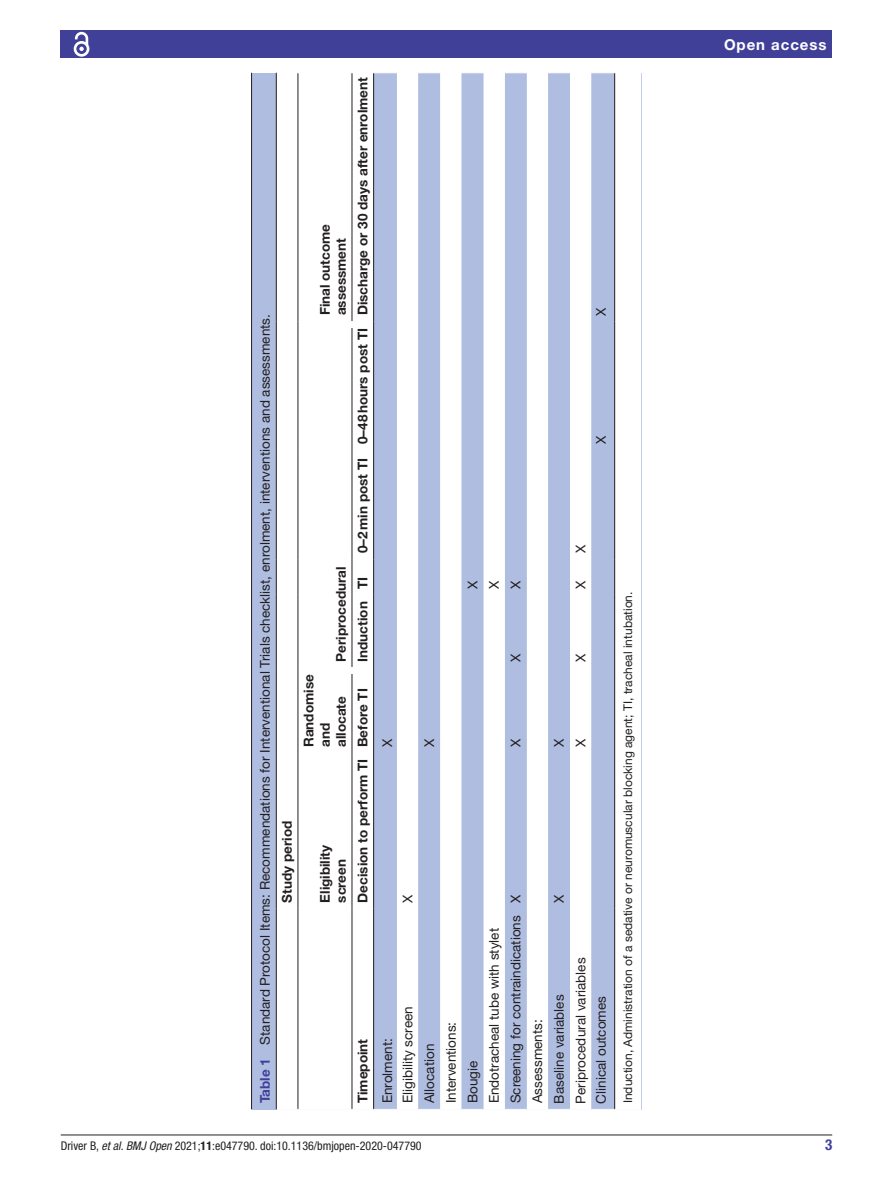
<style>
.page{position:relative;width:893px;height:1191px;background:#fff}
.page>*{position:absolute;margin:0;border:0;box-sizing:border-box;transform-origin:0 0}
.t1{font:700 15px "Helvetica Neue LT Std";letter-spacing:.065em;color:#fff}
.t2{font:700 condensed 15px "Helvetica Neue LT Std";color:#414099}
.t3{font:13.5px/21.6px "Helvetica Neue LT Std";color:#231f20}
.t4{font:700 13.5px/16.2px "Helvetica Neue LT Std";color:#231f20}
.t5{font:12px "Helvetica Neue LT Std";color:#231f20}
.t6{font:condensed 12px "Helvetica Neue LT Std";color:#231f20}
.s1{font-weight:700;color:#414099}
.s2{font-weight:700}
.s3{font-style:italic}
</style>
<div class="page">
<hr style="left:61px;top:1134px;width:771px;height:1px;background:#231f20">
<div style="left:61px;top:31px;width:771px;height:27px;background:#414099"></div>
<svg style="left:73px;top:31px;width:17px;height:26px"></svg>
<div style="left:252px;top:73px;width:389px;height:1036px;background:#afbde1"></div>
<hr style="left:251px;top:73px;width:1px;height:1036px;background:#231f20">
<div style="left:277px;top:73px;width:364px;height:1036px;background:#fff"></div>
<svg style="left:374px;top:73px;width:240px;height:1036px"></svg>
<hr style="left:276px;top:908px;width:1px;height:201px;background:#231f20">
<hr style="left:276px;top:753px;width:1px;height:155px;background:#231f20">
<hr style="left:276px;top:668px;width:1px;height:85px;background:#231f20">
<hr style="left:276px;top:595px;width:1px;height:73px;background:#231f20">
<hr style="left:276px;top:559px;width:1px;height:36px;background:#231f20">
<hr style="left:276px;top:450px;width:1px;height:109px;background:#231f20">
<hr style="left:276px;top:321px;width:1px;height:129px;background:#231f20">
<hr style="left:276px;top:73px;width:1px;height:248px;background:#231f20">
<hr style="left:298px;top:908px;width:1px;height:201px;background:#231f20">
<hr style="left:298px;top:753px;width:1px;height:155px;background:#231f20">
<hr style="left:298px;top:668px;width:1px;height:85px;background:#231f20">
<hr style="left:298px;top:595px;width:1px;height:73px;background:#231f20">
<hr style="left:298px;top:559px;width:1px;height:36px;background:#231f20">
<hr style="left:298px;top:450px;width:1px;height:109px;background:#231f20">
<hr style="left:298px;top:321px;width:1px;height:129px;background:#231f20">
<hr style="left:298px;top:73px;width:1px;height:248px;background:#231f20">
<hr style="left:352px;top:908px;width:1px;height:201px;background:#231f20">
<hr style="left:373px;top:908px;width:1px;height:201px;background:#231f20">
<hr style="left:352px;top:753px;width:1px;height:155px;background:#231f20">
<hr style="left:373px;top:753px;width:1px;height:155px;background:#231f20">
<hr style="left:352px;top:668px;width:1px;height:85px;background:#231f20">
<hr style="left:373px;top:668px;width:1px;height:85px;background:#231f20">
<hr style="left:352px;top:595px;width:1px;height:73px;background:#231f20">
<hr style="left:373px;top:595px;width:1px;height:73px;background:#231f20">
<hr style="left:352px;top:559px;width:1px;height:36px;background:#231f20">
<hr style="left:373px;top:559px;width:1px;height:36px;background:#231f20">
<hr style="left:352px;top:450px;width:1px;height:109px;background:#231f20">
<hr style="left:373px;top:450px;width:1px;height:109px;background:#231f20">
<hr style="left:352px;top:321px;width:1px;height:129px;background:#231f20">
<hr style="left:373px;top:321px;width:1px;height:129px;background:#231f20">
<hr style="left:352px;top:73px;width:1px;height:248px;background:#231f20">
<hr style="left:373px;top:73px;width:1px;height:248px;background:#231f20">
<hr style="left:614px;top:753px;width:1px;height:155px;background:#231f20">
<hr style="left:614px;top:668px;width:1px;height:85px;background:#231f20">
<hr style="left:614px;top:595px;width:1px;height:73px;background:#231f20">
<hr style="left:614px;top:559px;width:1px;height:36px;background:#231f20">
<hr style="left:614px;top:450px;width:1px;height:109px;background:#231f20">
<hr style="left:614px;top:321px;width:1px;height:129px;background:#231f20">
<hr style="left:614px;top:73px;width:1px;height:248px;background:#231f20">
<hr style="left:614px;top:908px;width:1px;height:201px;background:#231f20">
<hr style="left:631px;top:73px;width:2px;height:1030px;background:#fff">
<svg style="left:350px;top:668px;width:4px;height:6px"></svg>
<svg style="left:350px;top:321px;width:4px;height:6px"></svg>
<p class="t3" style="left:254px;top:902px;width:590px;line-height:22px;text-indent:-201px;rotate:-90deg"><span class="s1">Table 1</span> Standard Protocol Items: Recommendations for Interventional Trials checklist, enrolment, interventions and assessments.<br><span class="s2">Study period</span></p>
<p class="t4" style="left:317px;top:315px;width:93px;rotate:-90deg">Final outcome assessment</p>
<p class="t4" style="left:333px;top:662px;width:97px;rotate:-90deg">Periprocedural</p>
<p class="t4" style="left:300px;top:747px;width:74px;rotate:-90deg">Randomise and allocate</p>
<p class="t4" style="left:317px;top:902px;width:60px;rotate:-90deg">Eligibility screen</p>
<p class="t4" style="left:354px;top:553px;width:477px;rotate:-90deg">0–2min post TI 0–48hours post TI Discharge or 30 days after enrolment</p>
<p class="t4" style="left:354px;top:662px;width:87px;rotate:-90deg">Induction TI</p>
<p class="t4" style="left:354px;top:902px;width:216px;rotate:-90deg">Decision to perform TI Before TI</p>
<p class="t4" style="left:354px;top:1103px;width:66px;rotate:-90deg">Timepoint</p>
<p class="t3" style="left:590px;top:316px;width:10px;rotate:-90deg">X</p>
<p class="t3" style="left:590px;top:444px;width:10px;rotate:-90deg">X</p>
<p class="t3" style="left:376px;top:747px;width:10px;rotate:-90deg">X</p>
<p class="t3" style="left:418px;top:747px;width:10px;rotate:-90deg">X</p>
<p class="t3" style="left:462px;top:589px;width:10px;rotate:-90deg">X</p>
<p class="t3" style="left:483px;top:589px;width:10px;rotate:-90deg">X</p>
<p class="t3" style="left:505px;top:589px;width:10px;rotate:-90deg">X</p>
<p class="t3" style="left:505px;top:662px;width:10px;rotate:-90deg">X</p>
<p class="t3" style="left:505px;top:747px;width:10px;rotate:-90deg">X</p>
<p class="t3" style="left:570px;top:553px;width:10px;rotate:-90deg">X</p>
<p class="t3" style="left:570px;top:589px;width:10px;rotate:-90deg">X</p>
<p class="t3" style="left:570px;top:662px;width:10px;rotate:-90deg">X</p>
<p class="t3" style="left:548px;top:747px;width:10px;rotate:-90deg">X</p>
<p class="t3" style="left:570px;top:747px;width:10px;rotate:-90deg">X</p>
<p class="t3" style="left:397px;top:902px;width:10px;rotate:-90deg">X</p>
<p class="t3" style="left:376px;top:1103px;width:67px;rotate:-90deg">Enrolment:</p>
<p class="t3" style="left:397px;top:1103px;width:98px;rotate:-90deg">Eligibility screen</p>
<p class="t3" style="left:418px;top:1103px;width:61px;rotate:-90deg">Allocation</p>
<p class="t3" style="left:440px;top:1103px;width:83px;rotate:-90deg">Interventions:<br>Bougie</p>
<p class="t3" style="left:483px;top:1103px;width:177px;rotate:-90deg">Endotracheal tube with stylet</p>
<p class="t3" style="left:505px;top:1103px;width:210px;rotate:-90deg">Screening for contraindications X</p>
<p class="t3" style="left:548px;top:903px;width:10px;rotate:-90deg">X</p>
<p class="t3" style="left:526px;top:1103px;width:110px;rotate:-90deg">Assessments:<br>Baseline variables</p>
<p class="t3" style="left:570px;top:1103px;width:147px;rotate:-90deg">Periprocedural variables</p>
<p class="t3" style="left:590px;top:1103px;width:109px;rotate:-90deg">Clinical outcomes</p>
<p class="t5" style="left:621px;top:1103px;width:513px;rotate:-90deg">Induction, Administration of a sedative or neuromuscular blocking agent; TI, tracheal intubation.</p>
<p class="t1" style="left:724px;top:35px;width:104px">Open access</p>
<p class="t6" style="left:61px;top:1138px;width:362px">Driver B, <span class="s3">et al</span>. <span class="s3">BMJ Open</span> 2021;<span class="s2">11</span>:e047790. doi:10.1136/bmjopen-2020-047790</p>
<p class="t2" style="left:825px;top:1135px;width:9px">3</p>
</div>
